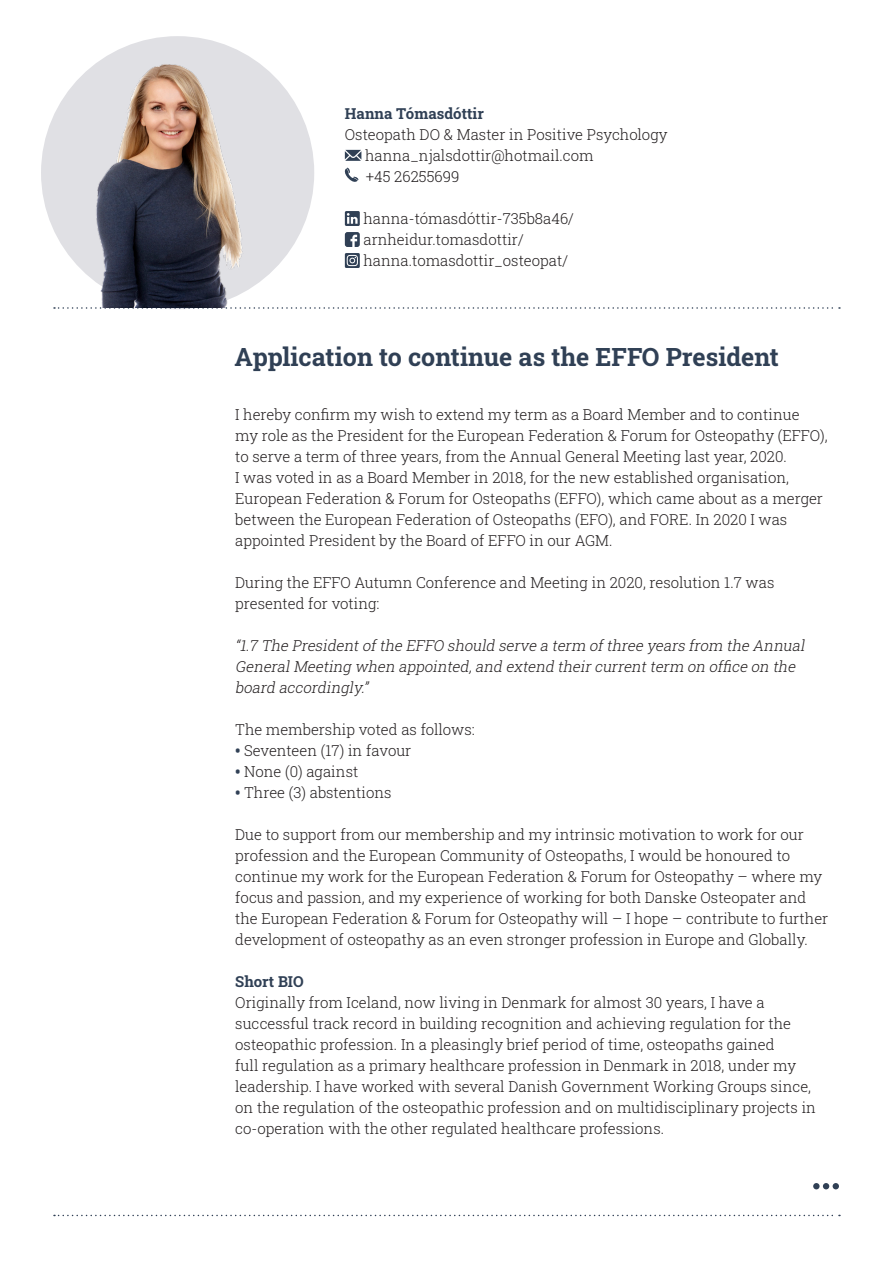
<style>
.page{position:relative;width:893px;height:1263px;background:#fff}
.page>*{position:absolute;margin:0;border:0;box-sizing:border-box;transform-origin:0 0}
.t1{font:25.05px "Roboto Slab";color:#304055}
.Brød{font:15px/21px "Roboto Slab";color:#231f20}
.Brød-2{font:italic 15px/21px "Roboto Slab";color:#231f20}
.Brød-3{font:15px "Roboto Slab";color:#304055}
.s1{color:#304055}
</style>
<div class="page">
<svg style="left:345px;top:150px;width:16px;height:11px"></svg>
<svg style="left:344px;top:168px;width:14px;height:14px"></svg>
<svg style="left:345px;top:211px;width:15px;height:15px"></svg>
<svg style="left:345px;top:232px;width:15px;height:15px"></svg>
<svg style="left:345px;top:253px;width:15px;height:15px"></svg>
<div style="left:41px;top:36px;width:273px;height:273px;background:#e0e0e4;border-radius:50%"></div>
<svg style="left:54px;top:307px;width:786px;height:2px"></svg>
<img style="left:91px;top:43px;width:154px;height:265px">
<svg style="left:54px;top:1215px;width:786px;height:1px"></svg>
<svg style="left:813px;top:1183px;width:26px;height:6px"></svg>
<p class="Brød-3" style="left:345px;top:103px;width:141px">Hanna Tómasdóttir</p>
<p class="Brød" style="left:345px;top:124px;width:324px">Osteopath DO &amp; Master in Positive Psychology</p>
<p class="Brød" style="left:365px;top:145px;width:230px">hanna_njalsdottir@hotmail.com</p>
<p class="Brød" style="left:366px;top:166px;width:95px">+45 26255699</p>
<p class="Brød" style="left:363px;top:208px;width:212px">hanna-tómasdóttir-735b8a46/</p>
<p class="Brød" style="left:363px;top:229px;width:162px">arnheidur.tomasdottir/</p>
<p class="Brød" style="left:363px;top:250px;width:206px">hanna.tomasdottir_osteopat/</p>
<p class="t1" style="left:234px;top:340px;width:546px">Application to continue as the EFFO President</p>
<p class="Brød" style="left:235px;top:403px;width:594px">I hereby confirm my wish to extend my term as a Board Member and to continue<br>my role as the President for the European Federation &amp; Forum for Osteopathy (EFFO), to serve a term of three years, from the Annual General Meeting last year, 2020.<br>I was voted in as a Board Member in 2018, for the new established organisation, European Federation &amp; Forum for Osteopaths (EFFO), which came about as a merger between the European Federation of Osteopaths (EFO), and FORE. In 2020 I was appointed President by the Board of EFFO in our AGM.</p>
<p class="Brød" style="left:235px;top:571px;width:541px">During the EFFO Autumn Conference and Meeting in 2020, resolution 1.7 was presented for voting:</p>
<p class="Brød-2" style="left:235px;top:634px;width:574px">“1.7 The Presidentofthe EFFO should serve a term ofthree years from the Annual<br>GeneralMeeting when appointed,and extend theircurrentterm on office on the board accordingly.”</p>
<p class="Brød" style="left:235px;top:718px;width:241px">The membership voted as follows:</p>
<p class="Brød" style="left:235px;top:739px;width:178px"><span class="s1">•</span> Seventeen (17) in favour</p>
<p class="Brød" style="left:235px;top:760px;width:125px"><span class="s1">•</span> None (0) against</p>
<p class="Brød" style="left:235px;top:781px;width:158px"><span class="s1">•</span> Three (3) abstentions</p>
<p class="Brød" style="left:235px;top:823px;width:595px">Due to support from our membership and my intrinsic motivation to work for our profession and the European Community of Osteopaths, I would be honoured to continue my work for the European Federation &amp; Forum for Osteopathy – where my focus and passion, and my experience of working for both Danske Osteopater and the European Federation &amp; Forum for Osteopathy will – I hope – contribute to further development of osteopathy as an even stronger profession in Europe and Globally.</p>
<p class="Brød-3" style="left:235px;top:971px;width:70px">Short BIO</p>
<p class="Brød" style="left:235px;top:991px;width:582px">Originally from Iceland, now living in Denmark for almost 30 years, I have a successful track record in building recognition and achieving regulation for the osteopathic profession. In a pleasingly brief period of time, osteopaths gained<br>full regulation as a primary healthcare profession in Denmark in 2018, under my leadership. I have worked with several Danish Government Working Groups since, on the regulation of the osteopathic profession and on multidisciplinary projects in co-operation with the other regulated healthcare professions.</p>
</div>
